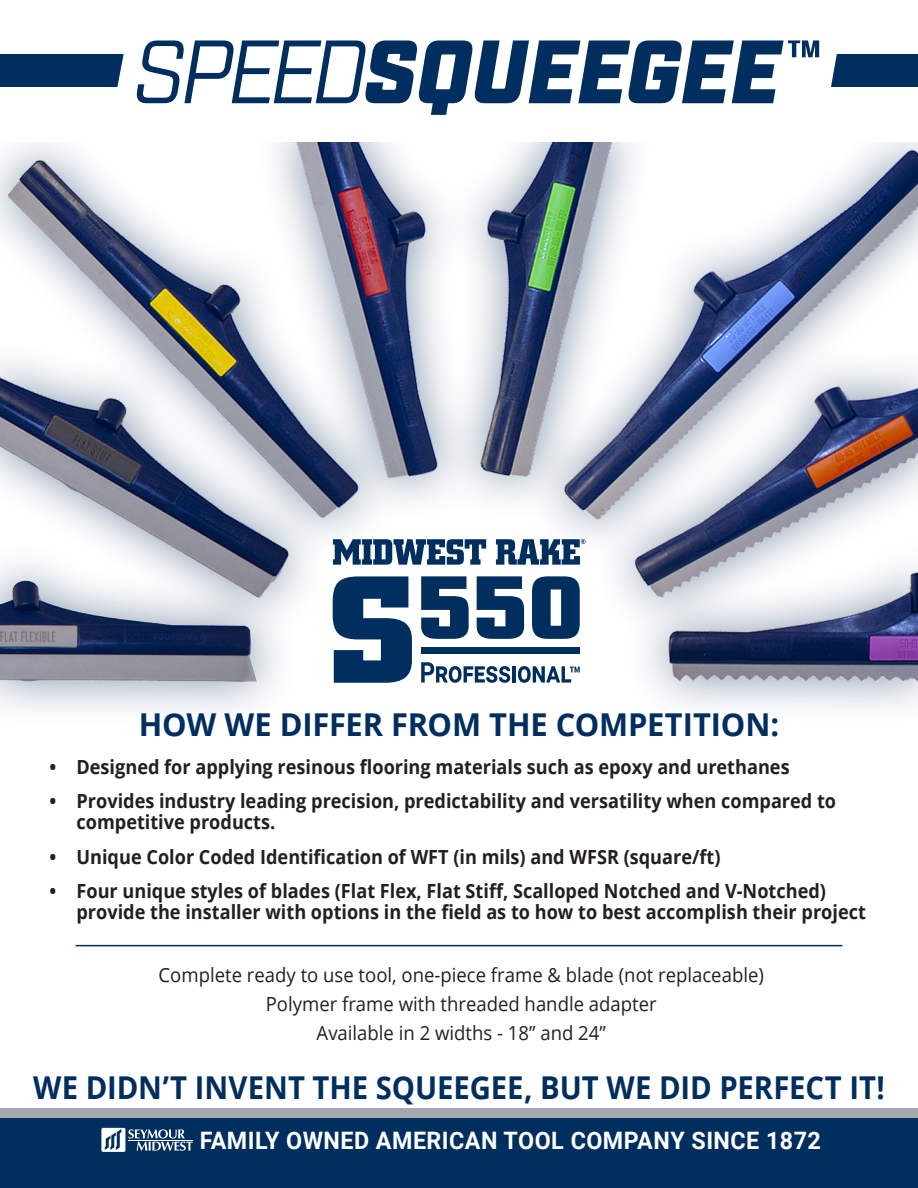
<style>
.page{position:relative;width:918px;height:1188px;background:#fff}
.page>*{position:absolute;margin:0;border:0;box-sizing:border-box;transform-origin:0 0}
.t1{font:700 31.5px "Open Sans";letter-spacing:-.005em;color:#002e5e;scale:.93 1}
.t2{font:700 31.5px "Open Sans";letter-spacing:-.005em;color:#002e5e}
.Index_Level_1{font:700 24px "Roboto";letter-spacing:.02em;color:#fff}
.t3{font:700 19.5px/21px "Open Sans";color:#231f20;scale:.93 1}
.Weight{font:19.5px "Open Sans";color:#231f20;scale:.95 1}
</style>
<div class="page">
<img style="left:0;top:142px;width:918px;height:569px">
<svg style="left:333px;top:539px;width:153px;height:26px"></svg>
<svg style="left:496px;top:539px;width:89px;height:26px"></svg>
<svg style="left:333px;top:576px;width:79px;height:107px"></svg>
<svg style="left:421px;top:576px;width:48px;height:63px"></svg>
<svg style="left:477px;top:576px;width:47px;height:63px"></svg>
<svg style="left:532px;top:576px;width:48px;height:63px"></svg>
<div style="left:421px;top:647px;width:159px;height:6px;background:#002e5e"></div>
<svg style="left:421px;top:662px;width:89px;height:21px"></svg>
<hr style="left:512px;top:666px;width:4px;height:17px;background:#002e5e">
<svg style="left:518px;top:666px;width:62px;height:17px"></svg>
<div style="left:0;top:1110px;width:918px;height:78px;background:#002e5e"></div>
<div style="left:0;top:1109px;width:918px;height:9px;background:#a3a9ad"></div>
<svg style="left:101px;top:1128px;width:92px;height:24px"></svg>
<div style="left:0;top:54px;width:918px;height:33px;background:#002e5e"></div>
<svg style="left:117px;top:40px;width:720px;height:75px"></svg>
<hr style="left:76px;top:945px;width:766px;height:1px;background:#002e5e">
<p class="t2" style="left:139px;top:702px;width:642px">HOW WE DIFFER FROM THE COMPETITION:</p>
<p class="t3" style="left:50px;top:756px;width:797px">• Designed for applying resinous flooring materials such as epoxy and urethanes</p>
<p class="t3" style="left:77px;top:790px;width:818px;text-indent:-27px">• Provides industry leading precision, predictability and versatility when compared to competitive products.</p>
<p class="t3" style="left:50px;top:846px;width:723px">• Unique Color Coded Identification of WFT (in mils) and WFSR (square/ft)</p>
<p class="t3" style="left:77px;top:880px;width:850px;text-indent:-27px">• Four unique styles of blades (Flat Flex, Flat Stiff, Scalloped Notched and V-Notched) provide the installer with options in the field as to how to best accomplish their project</p>
<p class="Weight" style="left:159px;top:961px;width:639px">Complete ready to use tool, one-piece frame &amp; blade (not replaceable)</p>
<p class="Weight" style="left:266px;top:991px;width:413px">Polymer frame with threaded handle adapter</p>
<p class="Weight" style="left:317px;top:1020px;width:306px">Available in 2 widths - 18” and 24”</p>
<p class="t1" style="left:33px;top:1065px;width:917px">WE DIDN’T INVENT THE SQUEEGEE, BUT WE DID PERFECT IT!</p>
<p class="Index_Level_1" style="left:200px;top:1123px;width:623px">FAMILY OWNED AMERICAN TOOL COMPANY SINCE 1872</p>
</div>
